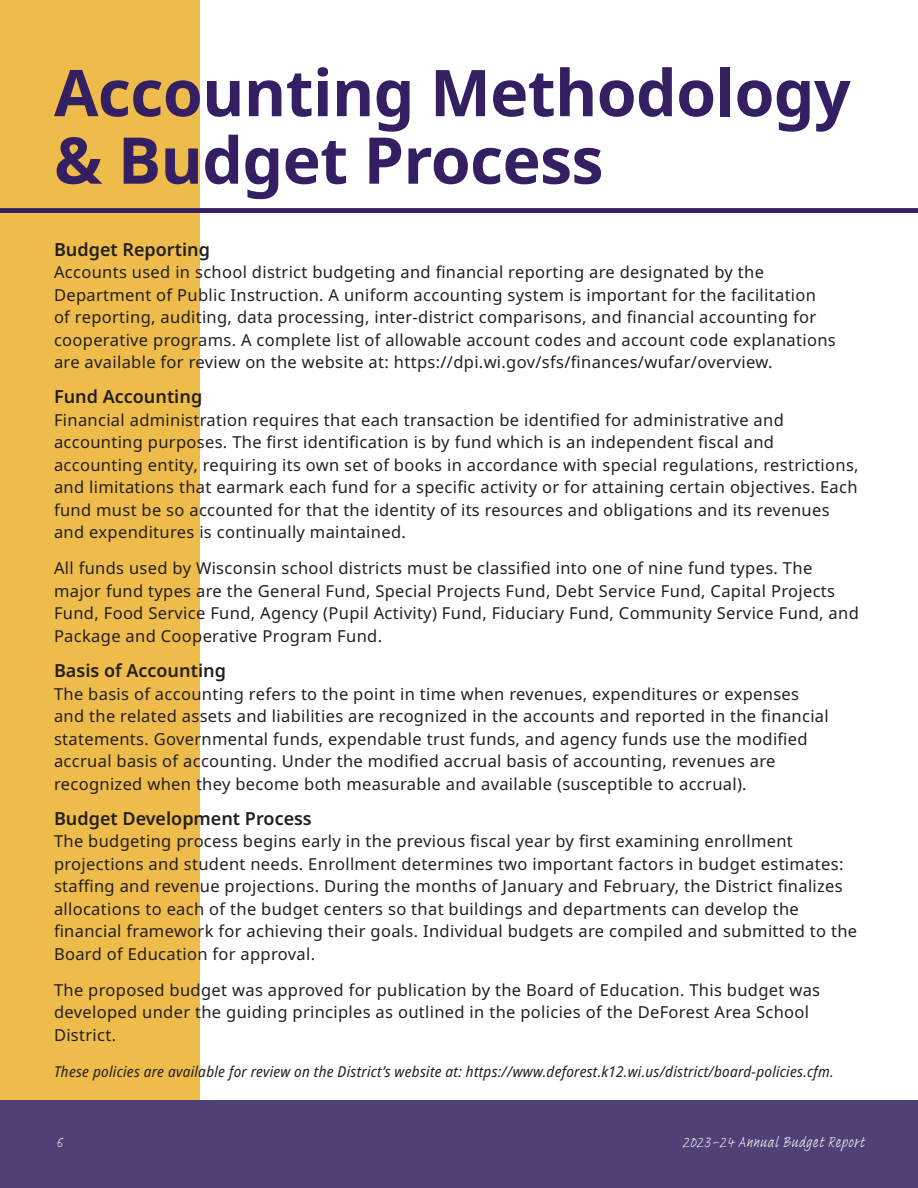
<style>
.page{position:relative;width:918px;height:1188px;background:#fff}
.page>*{position:absolute;margin:0;border:0;box-sizing:border-box;transform-origin:0 0}
.H1_title_-_purple{font:700 64.5px "Noto Sans";letter-spacing:-.01em;color:#341f62}
.H2_-_subtitle{font:600 18px "Noto Sans";color:#231f20}
.Paragraph_-_NOTO_SAN{font:16.5px/22.5px "Noto Sans";letter-spacing:.02em;color:#231f20}
.Paragraph_-_NOTO_SAN-2{font:italic semi-condensed 15px "Noto Sans";letter-spacing:.02em;color:#231f20}
.t1{font:15px "Adobe Handwriting Frank";letter-spacing:.05em;color:#fff}
</style>
<div class="page">
<div style="left:0;top:0;width:200px;height:1145px;background:#eebc4a"></div>
<div style="left:0;top:1100px;width:918px;height:88px;background:#514076"></div>
<div style="left:0;top:208px;width:918px;height:5px;background:#341f62"></div>
<p class="H1_title_-_purple" style="left:54px;top:47px;width:798px">Accounting Methodology</p>
<p class="H1_title_-_purple" style="left:54px;top:115px;width:551px">&amp; Budget Process</p>
<p class="H2_-_subtitle" style="left:54px;top:237px;width:158px">Budget Reporting</p>
<p class="Paragraph_-_NOTO_SAN" style="left:54px;top:262px;width:783px">Accounts used in school district budgeting and financial reporting are designated by the Department of Public Instruction. A uniform accounting system is important for the facilitation of reporting, auditing, data processing, inter-district comparisons, and financial accounting for cooperative programs. A complete list of allowable account codes and account code explanations are available for review on the website at: https://dpi.wi.gov/sfs/finances/wufar/overview.</p>
<p class="H2_-_subtitle" style="left:54px;top:384px;width:150px">Fund Accounting</p>
<p class="Paragraph_-_NOTO_SAN" style="left:54px;top:409px;width:806px">Financial administration requires that each transaction be identified for administrative and accounting purposes. The first identification is by fund which is an independent fiscal and accounting entity, requiring its own set of books in accordance with special regulations, restrictions, and limitations that earmark each fund for a specific activity or for attaining certain objectives. Each fund must be so accounted for that the identity of its resources and obligations and its revenues and expenditures is continually maintained.</p>
<p class="Paragraph_-_NOTO_SAN" style="left:54px;top:558px;width:806px">All funds used by Wisconsin school districts must be classified into one of nine fund types. The major fund types are the General Fund, Special Projects Fund, Debt Service Fund, Capital Projects Fund, Food Service Fund, Agency (Pupil Activity) Fund, Fiduciary Fund, Community Service Fund, and Package and Cooperative Program Fund.</p>
<p class="H2_-_subtitle" style="left:54px;top:658px;width:174px">Basis of Accounting</p>
<p class="Paragraph_-_NOTO_SAN" style="left:54px;top:683px;width:776px">The basis of accounting refers to the point in time when revenues, expenditures or expenses and the related assets and liabilities are recognized in the accounts and reported in the financial statements. Governmental funds, expendable trust funds, and agency funds use the modified accrual basis of accounting. Under the modified accrual basis of accounting, revenues are recognized when they become both measurable and available (susceptible to accrual).</p>
<p class="H2_-_subtitle" style="left:54px;top:805px;width:259px">Budget Development Process</p>
<p class="Paragraph_-_NOTO_SAN" style="left:54px;top:830px;width:805px">The budgeting process begins early in the previous fiscal year by first examining enrollment projections and student needs. Enrollment determines two important factors in budget estimates: staffing and revenue projections. During the months of January and February, the District finalizes allocations to each of the budget centers so that buildings and departments can develop the financial framework for achieving their goals. Individual budgets are compiled and submitted to the Board of Education for approval.</p>
<p class="Paragraph_-_NOTO_SAN" style="left:54px;top:979px;width:768px">The proposed budget was approved for publication by the Board of Education. This budget was developed under the guiding principles as outlined in the policies of the DeForest Area School<br>District.</p>
<p class="Paragraph_-_NOTO_SAN-2" style="left:54px;top:1061px;width:781px">These policies are available for review on the District’s website at: https://www.deforest.k12.wi.us/district/board-policies.cfm.</p>
<p class="t1" style="left:56px;top:1132px;width:8px">6</p>
<p class="t1" style="left:682px;top:1132px;width:183px">2023-24 Annual Budget Report</p>
</div>
